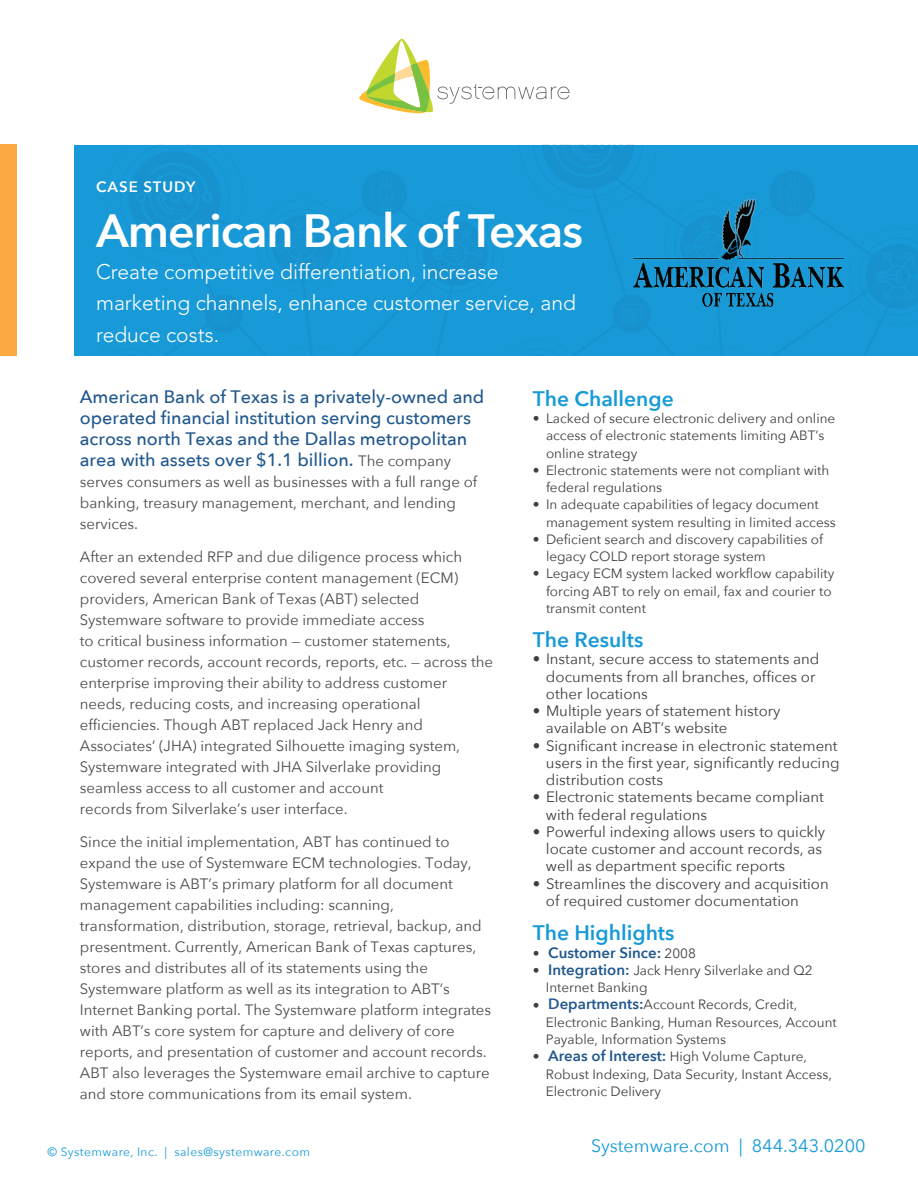
<style>
.page{position:relative;width:918px;height:1188px;background:#fff}
.page>*{position:absolute;margin:0;border:0;box-sizing:border-box;transform-origin:0 0}
.t1{font:600 46.5px "Avenir Next";letter-spacing:-.025em;color:#fff}
.t2{font:300 21px/31.5px "Avenir LT Std";color:#fff}
.t3{font:600 21px "Avenir Next";color:#179ad7}
.t4{font:500 18px/21px "Avenir Next";color:#21588d}
.t5{font:18px "Avenir Next";color:#179ad7}
.t6{font:15px/21px "Avenir Next";color:#4b4a4c}
.t7{font:15px/17.2px "Avenir Next";color:#3f3f3f}
.t8{font:600 15px "Avenir Next";color:#21588d}
.t9{font:600 15px "Avenir Next";letter-spacing:.065em;color:#fff}
.t10{font:13.5px/17.2px "Avenir Next";color:#3f3f3f}
.t11{font:12px "Avenir Next";letter-spacing:.035em;color:#179ad7}
.s1{font-weight:400;font-size:15px;color:#4b4a4c}
.s2{font-weight:400;font-size:13.5px;color:#3f3f3f}
.s3{font-weight:600;font-size:15px;color:#21588d}
</style>
<div class="page">
<svg style="left:359px;top:38px;width:211px;height:76px"></svg>
<div style="left:0;top:145px;width:17px;height:211px;background:#faa943"></div>
<svg style="left:86px;top:145px;width:832px;height:211px;background:#1798d5"></svg>
<img style="left:634px;top:199px;width:210px;height:108px">
<p class="t9" style="left:96px;top:174px;width:101px">CASE STUDY</p>
<h1 class="t1" style="left:96px;top:191px;width:488px">American Bank of Texas</h1>
<h2 class="t2" style="left:96px;top:256px;width:481px">Create competitive differentiation, increase marketing channels, enhance customer service, and reduce costs.</h2>
<p class="t4" style="left:80px;top:386px;width:406px">American Bank of Texas is a privately-owned and operated financial institution serving customers across north Texas and the Dallas metropolitan area with assets over $1.1 billion. <span class="s1">The company</span></p>
<p class="t6" style="left:80px;top:471px;width:399px">serves consumers as well as businesses with a full range of banking, treasury management, merchant, and lending services.</p>
<p class="t6" style="left:80px;top:546px;width:415px">After an extended RFP and due diligence process which covered several enterprise content management (ECM) providers, American Bank of Texas (ABT) selected Systemware software to provide immediate access<br>to critical business information — customer statements, customer records, account records, reports, etc. — across the enterprise improving their ability to address customer needs, reducing costs, and increasing operational efficiencies. Though ABT replaced Jack Henry and Associates’ (JHA) integrated Silhouette imaging system, Systemware integrated with JHA Silverlake providing seamless access to all customer and account<br>records from Silverlake’s user interface.</p>
<p class="t6" style="left:80px;top:831px;width:413px">Since the initial implementation, ABT has continued to expand the use of Systemware ECM technologies. Today, Systemware is ABT’s primary platform for all document management capabilities including: scanning, transformation, distribution, storage, retrieval, backup, and presentment. Currently, American Bank of Texas captures, stores and distributes all of its statements using the Systemware platform as well as its integration to ABT’s Internet Banking portal. The Systemware platform integrates with ABT’s core system for capture and delivery of core reports, and presentation of customer and account records.<br>ABT also leverages the Systemware email archive to capture and store communications from its email system.</p>
<h2 class="t3" style="left:533px;top:380px;width:142px">The Challenge</h2>
<p class="t10" style="left:546px;top:409px;width:291px;text-indent:-13px">• Lacked of secure electronic delivery and online access of electronic statements limiting ABT’s online strategy</p>
<p class="t10" style="left:546px;top:461px;width:285px;text-indent:-13px">• Electronic statements were not compliant with federal regulations</p>
<p class="t10" style="left:546px;top:495px;width:291px;text-indent:-13px">• In adequate capabilities of legacy document management system resulting in limited access</p>
<p class="t10" style="left:546px;top:530px;width:279px;text-indent:-13px">• Deficient search and discovery capabilities of legacy COLD report storage system</p>
<p class="t10" style="left:546px;top:564px;width:290px;text-indent:-13px">• Legacy ECM system lacked workflow capability forcing ABT to rely on email, fax and courier to transmit content</p>
<h2 class="t3" style="left:533px;top:622px;width:112px">The Results</h2>
<p class="t7" style="left:546px;top:650px;width:275px;text-indent:-13px">• Instant, secure access to statements and documents from all branches, offices or other locations</p>
<p class="t7" style="left:546px;top:702px;width:236px;text-indent:-13px">• Multiple years of statement history available on ABT’s website</p>
<p class="t7" style="left:546px;top:736px;width:295px;text-align:justify;text-indent:-13px">• Significant increase in electronic statement users in the first year, significantly reducing distribution costs</p>
<p class="t7" style="left:546px;top:788px;width:279px;text-indent:-13px">• Electronic statements became compliant with federal regulations</p>
<p class="t7" style="left:546px;top:823px;width:281px;text-indent:-13px">• Powerful indexing allows users to quickly locate customer and account records, as well as department specific reports</p>
<p class="t7" style="left:546px;top:874px;width:284px;text-indent:-13px">• Streamlines the discovery and acquisition of required customer documentation</p>
<h2 class="t3" style="left:533px;top:915px;width:143px">The Highlights</h2>
<p class="t8" style="left:533px;top:940px;width:165px"><span class="s2">•</span> Customer Since: <span class="s2">2008</span></p>
<p class="t10" style="left:546px;top:961px;width:268px;text-indent:-13px">• <span class="s3">Integration:</span> Jack Henry Silverlake and Q2<br>Internet Banking</p>
<p class="t10" style="left:546px;top:996px;width:292px;text-indent:-13px">• <span class="s3">Departments:</span>Account Records, Credit,<br>Electronic Banking, Human Resources, Account<br>Payable, Information Systems</p>
<p class="t10" style="left:546px;top:1047px;width:287px;text-indent:-13px">• <span class="s3">Areas of Interest:</span> High Volume Capture,<br>Robust Indexing, Data Security, Instant Access,<br>Electronic Delivery</p>
<p class="t11" style="left:47px;top:1142px;width:264px">© Systemware, Inc. | sales@systemware.com</p>
<p class="t5" style="left:591px;top:1130px;width:276px">Systemware.com | 844.343.0200</p>
</div>
